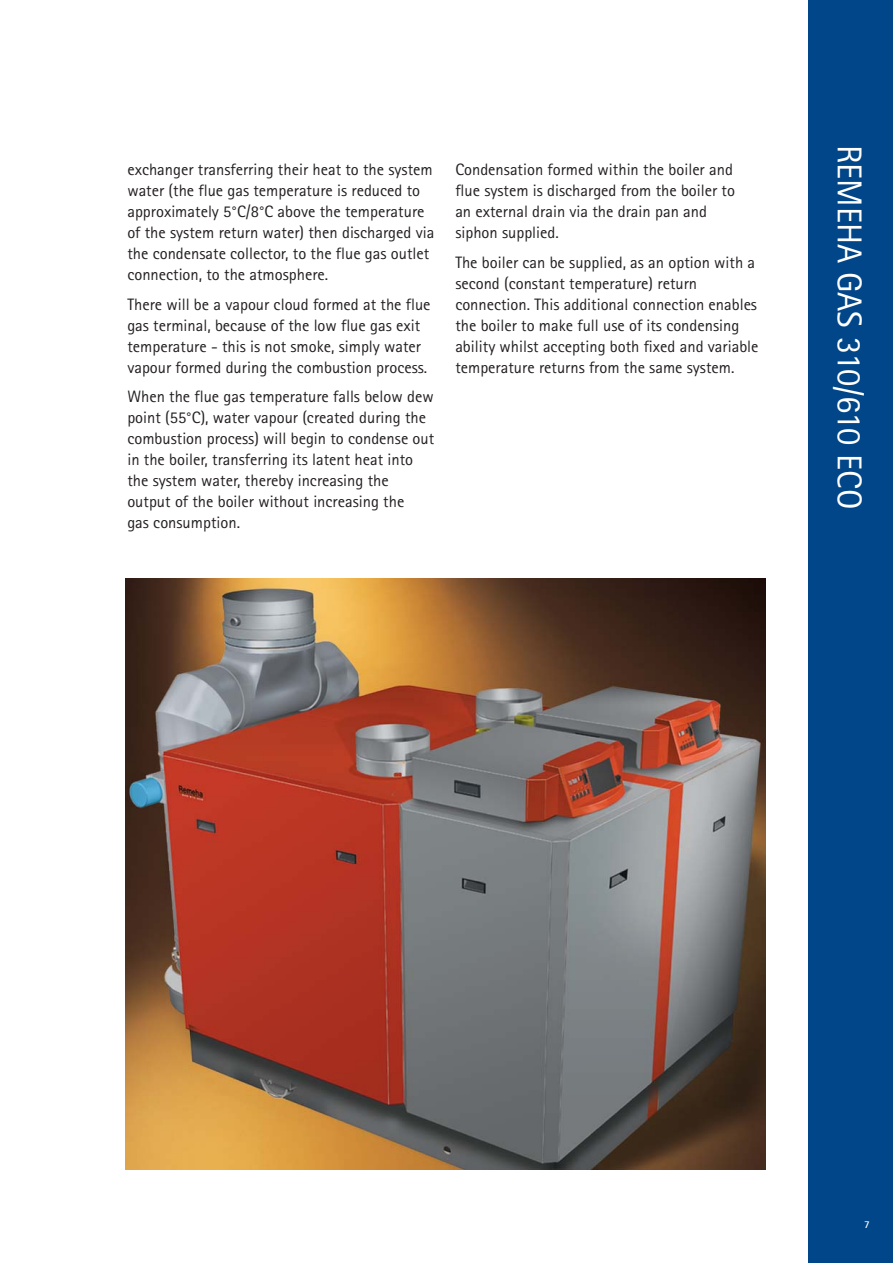
<style>
.page{position:relative;width:893px;height:1263px;background:#fff}
.page>*{position:absolute;margin:0;border:0;box-sizing:border-box;transform-origin:0 0}
.t1{font:34.5px "Rotis Sans Serif";color:#fff}
.t2{font:16.5px/21px "Rotis Sans Serif";color:#231f20}
.t3{font:700 10.5px "Rotis Sans Serif";color:#fff}
</style>
<div class="page">
<div style="left:808px;top:0;width:84px;height:1263px;background:#004688"></div>
<img style="left:126px;top:578px;width:639px;height:591px">
<p class="t2" style="left:127px;top:161px;width:308px">exchanger transferring their heat to the system water (the flue gas temperature is reduced to approximately 5°C/8°C above the temperature of the system return water) then discharged via the condensate collector, to the flue gas outlet connection, to the atmosphere.</p>
<p class="t2" style="left:127px;top:295px;width:305px">There will be a vapour cloud formed at the flue gas terminal, because of the low flue gas exit temperature - this is not smoke, simply water vapour formed during the combustion process.</p>
<p class="t2" style="left:127px;top:388px;width:308px">When the flue gas temperature falls below dew point (55°C), water vapour (created during the combustion process) will begin to condense out in the boiler, transferring its latent heat into the system water, thereby increasing the output of the boiler without increasing the<br>gas consumption.</p>
<p class="t2" style="left:455px;top:161px;width:281px">Condensation formed within the boiler and flue system is discharged from the boiler to an external drain via the drain pan and siphon supplied.</p>
<p class="t2" style="left:455px;top:253px;width:305px">The boiler can be supplied, as an option with a second (constant temperature) return connection. This additional connection enables the boiler to make full use of its condensing ability whilst accepting both fixed and variable temperature returns from the same system.</p>
<h1 class="t1" style="left:861px;top:145px;width:366px;rotate:90deg">REMEHA GAS 310/610 ECO</h1>
<p class="t3" style="left:864px;top:1220px;width:7px">7</p>
</div>
